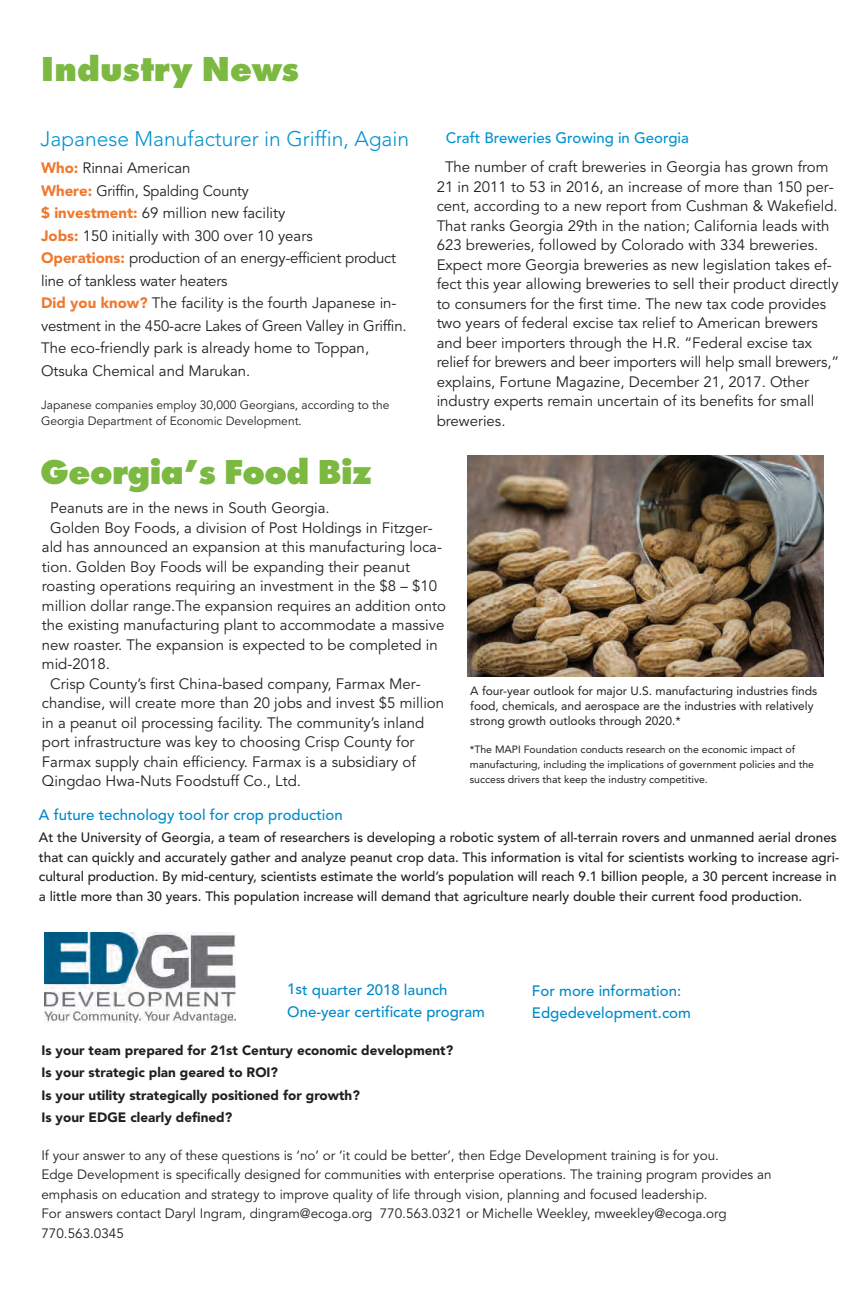
<style>
.page{position:relative;width:864px;height:1296px;background:#fff}
.page>*{position:absolute;margin:0;border:0;box-sizing:border-box;transform-origin:0 0}
.t1{font:800 36px "Futura TEF";letter-spacing:-.015em;color:#7cb941}
.t2{font:300 21px "Avenir";color:#0093d0}
.t3{font:15px/19.5px "Avenir";color:#231f20}
.t4{font:500 15px/22.5px "Avenir";color:#008aca}
.t5{font:500 15px "Avenir";color:#0093d0}
.t6{font:500 13.5px/19.5px "Avenir";color:#231f20}
.t7{font:13.5px/19.5px "Avenir";color:#231f20}
.t8{font:900 13.5px/22.5px "Avenir";color:#231f20}
.t9{font:12px/15px "Avenir";color:#231f20}
.t10{font:12px/16.5px "Avenir";color:#231f20}
.t11{font:10.5px/15px "Avenir";color:#231f20}
.s1{font-weight:900;color:#f0782d}
</style>
<div class="page">
<img style="left:468px;top:455px;width:355px;height:222px">
<img style="left:45px;top:932px;width:190px;height:91px">
<h1 class="t1" style="left:41px;top:55px;width:260px">Industry News</h1>
<h2 class="t2" style="left:40px;top:127px;width:370px">Japanese Manufacturer in Griffin, Again</h2>
<p class="t3" style="left:41px;top:157px;width:367px;line-height:22.5px"><span class="s1">Who:</span> Rinnai American<br><span class="s1">Where:</span> Griffin, Spalding County<br><span class="s1">$ investment:</span> 69 million new facility<br><span class="s1">Jobs:</span> 150 initially with 300 over 10 years<br><span class="s1">Operations:</span> production of an energy-efficient product line of tankless water heaters<br><span class="s1">Did you know?</span> The facility is the fourth Japanese in&shy;vestment in the 450-acre Lakes of Green Valley in Griffin.<br>The eco-friendly park is already home to Toppan, Otsuka Chemical and Marukan.</p>
<p class="t10" style="left:41px;top:397px;width:350px">Japanese companies employ 30,000 Georgians, according to the<br>Georgia Department of Economic Development.</p>
<h1 class="t1" style="left:40px;top:457px;width:333px">Georgia’s Food Biz</h1>
<p class="t5" style="left:446px;top:125px;width:245px">Craft Breweries Growing in Georgia</p>
<p class="t3" style="left:437px;top:158px;width:404px;text-indent:8px">The number of craft breweries in Georgia has grown from 21 in 2011 to 53 in 2016, an increase of more than 150 per&shy;cent, according to a new report from Cushman &amp; Wakefield.<br>That ranks Georgia 29th in the nation; California leads with 623 breweries, followed by Colorado with 334 breweries.<br>Expect more Georgia breweries as new legislation takes ef&shy;fect this year allowing breweries to sell their product directly to consumers for the first time. The new tax code provides two years of federal excise tax relief to American brewers and beer importers through the H.R. “Federal excise tax relief for brewers and beer importers will help small brewers,” explains, Fortune Magazine, December 21, 2017. Other industry experts remain uncertain of its benefits for small breweries.</p>
<p class="t3" style="left:50px;top:499px;width:281px">Peanuts are in the news in South Georgia.</p>
<p class="t3" style="left:50px;top:518px;width:384px">Golden Boy Foods, a division of Post Holdings in Fitzger-</p>
<p class="t3" style="left:42px;top:538px;width:402px">ald has announced an expansion at this manufacturing loca-</p>
<p class="t3" style="left:42px;top:557px;width:370px">tion. Golden Boy Foods will be expanding their peanut</p>
<p class="t3" style="left:42px;top:577px;width:397px">roasting operations requiring an investment in the $8 – $10</p>
<p class="t3" style="left:42px;top:596px;width:406px">million dollar range.The expansion requires an addition onto</p>
<p class="t3" style="left:42px;top:616px;width:404px">the existing manufacturing plant to accommodate a massive</p>
<p class="t3" style="left:42px;top:635px;width:397px">new roaster. The expansion is expected to be completed in</p>
<p class="t3" style="left:42px;top:655px;width:70px">mid-2018.</p>
<p class="t3" style="left:50px;top:674px;width:372px">Crisp County’s first China-based company, Farmax Mer-</p>
<p class="t3" style="left:42px;top:694px;width:404px">chandise, will create more than 20 jobs and invest $5 million</p>
<p class="t3" style="left:42px;top:713px;width:384px">in a peanut oil processing facility. The community’s inland</p>
<p class="t3" style="left:42px;top:733px;width:374px">port infrastructure was key to choosing Crisp County for</p>
<p class="t3" style="left:42px;top:752px;width:375px">Farmax supply chain efficiency. Farmax is a subsidiary of</p>
<p class="t3" style="left:42px;top:772px;width:261px">Qingdao Hwa-Nuts Foodstuff Co., Ltd.</p>
<p class="t4" style="left:39px;top:803px;width:305px">A future technology tool for crop production</p>
<p class="t9" style="left:470px;top:683px;width:349px">A four-year outlook for major U.S. manufacturing industries finds food, chemicals, and aerospace are the industries with relatively strong growth outlooks through 2020.*</p>
<p class="t11" style="left:470px;top:741px;width:346px">*The MAPI Foundation conducts research on the economic impact of manufacturing, including the implications of government policies and the success drivers that keep the industry competitive.</p>
<p class="t6" style="left:39px;top:827px;width:802px">At the University of Georgia, a team of researchers is developing a robotic system of all-terrain rovers and unmanned aerial drones that can quickly and accurately gather and analyze peanut crop data. This information is vital for scientists working to increase agri&shy;cultural production. By mid-century, scientists estimate the world’s population will reach 9.1 billion people, a 30 percent increase in a little more than 30 years. This population increase will demand that agriculture nearly double their current food production.</p>
<p class="t4" style="left:287px;top:977px;width:199px">1st quarter 2018 launch<br>One-year certificate program</p>
<p class="t4" style="left:532px;top:979px;width:160px">For more information:<br>Edgedevelopment.com</p>
<p class="t8" style="left:41px;top:1039px;width:413px">Is your team prepared for 21st Century economic development?<br>Is your strategic plan geared to ROI?<br>Is your utility strategically positioned for growth?<br>Is your EDGE clearly defined?</p>
<p class="t7" style="left:41px;top:1146px;width:732px">If your answer to any of these questions is ‘no’ or ‘it could be better’, then Edge Development training is for you.<br>Edge Development is specifically designed for communities with enterprise operations. The training program provides an emphasis on education and strategy to improve quality of life through vision, planning and focused leadership.<br>For answers contact Daryl Ingram, dingram@ecoga.org 770.563.0321 or Michelle Weekley, mweekley@ecoga.org 770.563.0345</p>
</div>
